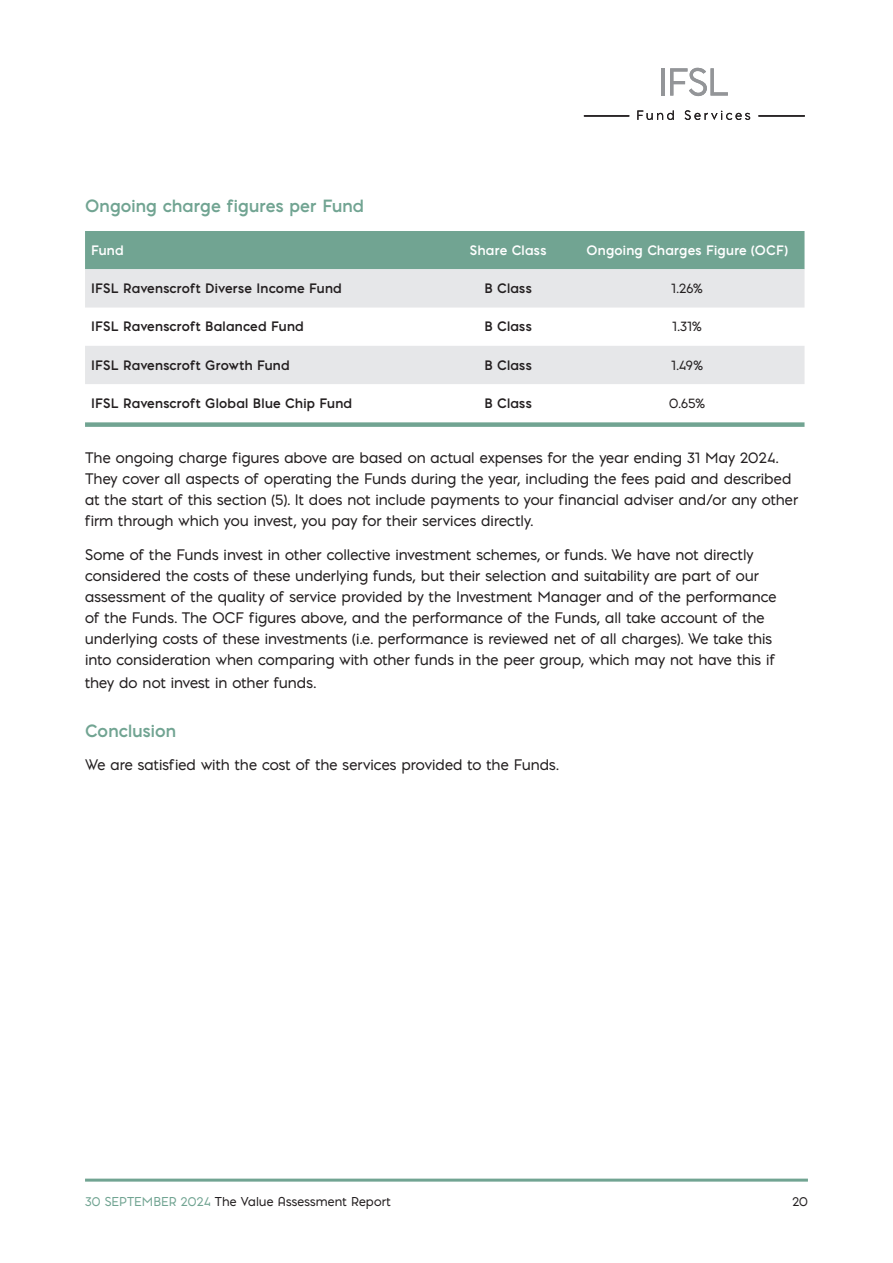
<style>
.page{position:relative;width:893px;height:1263px;background:#fff}
.page>*{position:absolute;margin:0;border:0;box-sizing:border-box;transform-origin:0 0}
.t1{font:700 16.5px "Pontiac";letter-spacing:.01em;color:#71a492}
.t2{font:14.25px/21px "Pontiac";letter-spacing:.005em;color:#231f20}
.t3{font:700 12.75px "Pontiac";letter-spacing:.015em;color:#231f20}
.t4{font:700 12.75px "Pontiac";letter-spacing:.02em;color:#fff}
.t5{font:12.75px "Pontiac";letter-spacing:.015em;color:#231f20}
.t6{font:12px "Pontiac";letter-spacing:.01em;color:#231f20}
.s1{color:#71a492}
</style>
<div class="page">
<hr style="left:85px;top:1178px;width:723px;height:3px;background:#71a492">
<svg style="left:85px;top:231px;width:719px;height:196px;fill:#71a492"></svg>
<svg style="left:85px;top:269px;width:719px;height:115px;fill:#e6e7e9"></svg>
<hr style="left:662px;top:68px;width:3px;height:28px;background:#939598">
<svg style="left:670px;top:68px;width:58px;height:28px"></svg>
<svg style="left:637px;top:110px;width:37px;height:10px"></svg>
<svg style="left:685px;top:110px;width:65px;height:10px"></svg>
<hr style="left:584px;top:115px;width:45px;height:2px;background:#231f20">
<hr style="left:759px;top:115px;width:45px;height:2px;background:#231f20">
<p class="t1" style="left:85px;top:194px;width:281px">Ongoing charge figures per Fund</p>
<p class="t4" style="left:91px;top:241px;width:34px">Fund</p>
<p class="t4" style="left:470px;top:241px;width:78px">Share Class</p>
<p class="t4" style="left:586px;top:241px;width:203px">Ongoing Charges Figure (OCF)</p>
<p class="t3" style="left:91px;top:279px;width:252px">IFSL Ravenscroft Diverse Income Fund</p>
<p class="t3" style="left:485px;top:279px;width:49px">B Class</p>
<p class="t5" style="left:671px;top:279px;width:33px">1.26%</p>
<p class="t3" style="left:91px;top:317px;width:214px">IFSL Ravenscroft Balanced Fund</p>
<p class="t3" style="left:485px;top:317px;width:49px">B Class</p>
<p class="t5" style="left:673px;top:317px;width:31px">1.31%</p>
<p class="t3" style="left:91px;top:356px;width:200px">IFSL Ravenscroft Growth Fund</p>
<p class="t3" style="left:485px;top:356px;width:49px">B Class</p>
<p class="t5" style="left:671px;top:356px;width:33px">1.49%</p>
<p class="t3" style="left:91px;top:394px;width:263px">IFSL Ravenscroft Global Blue Chip Fund</p>
<p class="t3" style="left:485px;top:394px;width:49px">B Class</p>
<p class="t5" style="left:669px;top:394px;width:37px">0.65%</p>
<p class="t2" style="left:85px;top:447px;width:715px">The ongoing charge figures above are based on actual expenses for the year ending 31 May 2024.<br>They cover all aspects of operating the Funds during the year, including the fees paid and described at the start of this section (5). It does not include payments to your financial adviser and/or any other firm through which you invest, you pay for their services directly.</p>
<p class="t2" style="left:85px;top:543px;width:693px">Some of the Funds invest in other collective investment schemes, or funds. We have not directly considered the costs of these underlying funds, but their selection and suitability are part of our assessment of the quality of service provided by the Investment Manager and of the performance of the Funds. The OCF figures above, and the performance of the Funds, all take account of the underlying costs of these investments (i.e. performance is reviewed net of all charges). We take this into consideration when comparing with other funds in the peer group, which may not have this if</p>
<p class="t2" style="left:85px;top:672px;width:232px">they do not invest in other funds.</p>
<p class="t1" style="left:85px;top:718px;width:93px">Conclusion</p>
<p class="t2" style="left:85px;top:754px;width:475px">We are satisfied with the cost of the services provided to the Funds.</p>
<p class="t6" style="left:85px;top:1193px;width:307px"><span class="s1">30 SEPTEMBER 2024</span> The Value Assessment Report</p>
<p class="t6" style="left:792px;top:1193px;width:17px">20</p>
</div>
